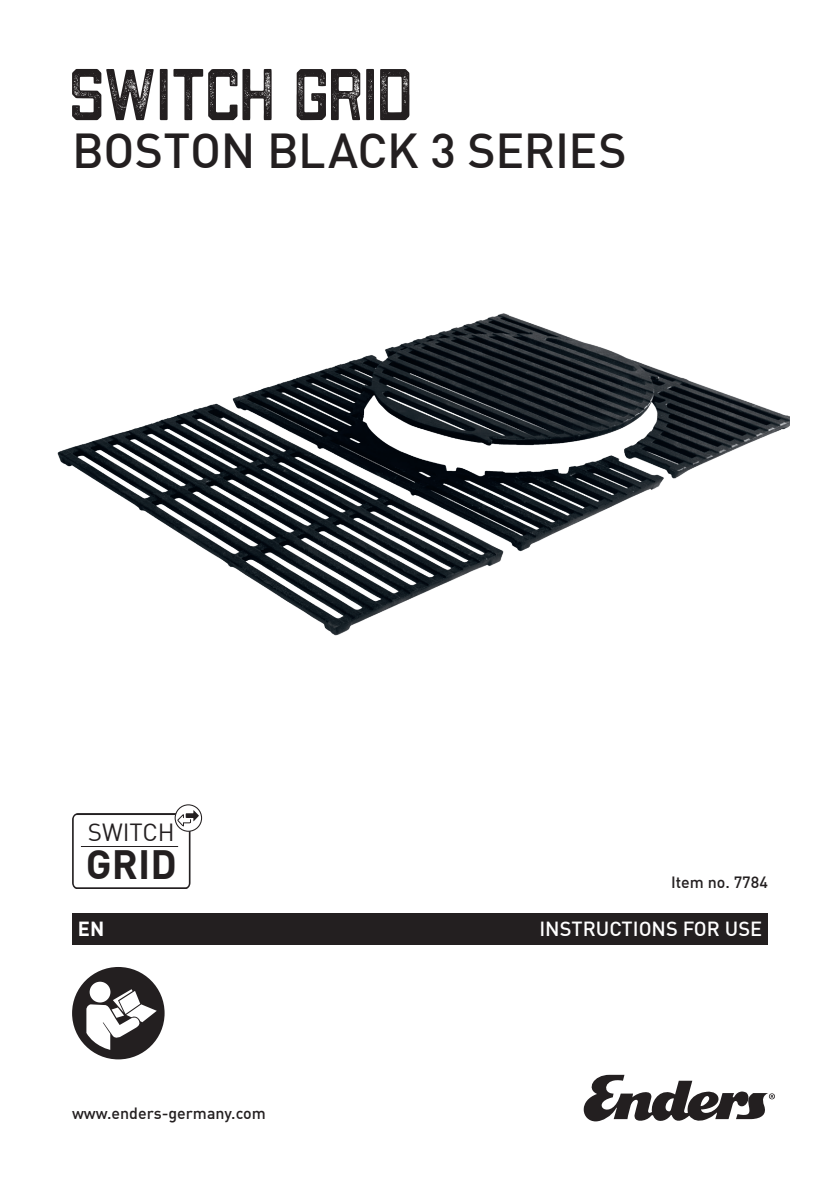
<style>
.page{position:relative;width:840px;height:1191px;background:#fff}
.page>*{position:absolute;margin:0;border:0;box-sizing:border-box;transform-origin:0 0}
.t1{font:96px "Draught K Sans Serif Textured";letter-spacing:-.015em;color:#231f20}
.t2{font:500 48px "DIN Offc";letter-spacing:-.005em;color:#231f20}
.t3{font:700 40px "DIN Offc";color:#231f20}
.t4{font:24.2px "DIN Offc";color:#231f20}
.t5{font:500 20px "DIN Offc";color:#fff}
.t6{font:700 20px "DIN Offc";color:#fff}
.t7{font:500 16px "DIN Offc";color:#231f20}
</style>
<div class="page">
<img style="left:57px;top:313px;width:732px;height:323px">
<svg style="left:583px;top:1074px;width:191px;height:48px"></svg>
<div style="left:72px;top:913px;width:695px;height:32px;background:#231f20"></div>
<svg style="left:72px;top:967px;width:92px;height:92px"></svg>
<svg style="left:175px;top:805px;width:26px;height:26px"></svg>
<div style="left:174px;top:804px;width:28px;height:27px;border:1px solid #231f20;border-radius:50%"></div>
<svg style="left:72px;top:810px;width:127px;height:78px"></svg>
<hr style="left:81px;top:846px;width:97px;height:1px;background:#231f20">
<h1 class="t1" style="left:72px;top:43px;width:344px">SWITCH GRID</h1>
<h2 class="t2" style="left:72px;top:120px;width:556px">BOSTON BLACK 3 SERIES</h2>
<h3 class="t4" style="left:88px;top:817px;width:89px">SWITCH</h3>
<h3 class="t3" style="left:86px;top:838px;width:92px">GRID</h3>
<p class="t7" style="left:670px;top:872px;width:98px">Item no. 7784</p>
<p class="t6" style="left:78px;top:916px;width:28px">EN</p>
<p class="t5" style="left:539px;top:916px;width:224px">INSTRUCTIONS FOR USE</p>
<p class="t7" style="left:72px;top:1103px;width:195px">www.enders-germany.com</p>
</div>
